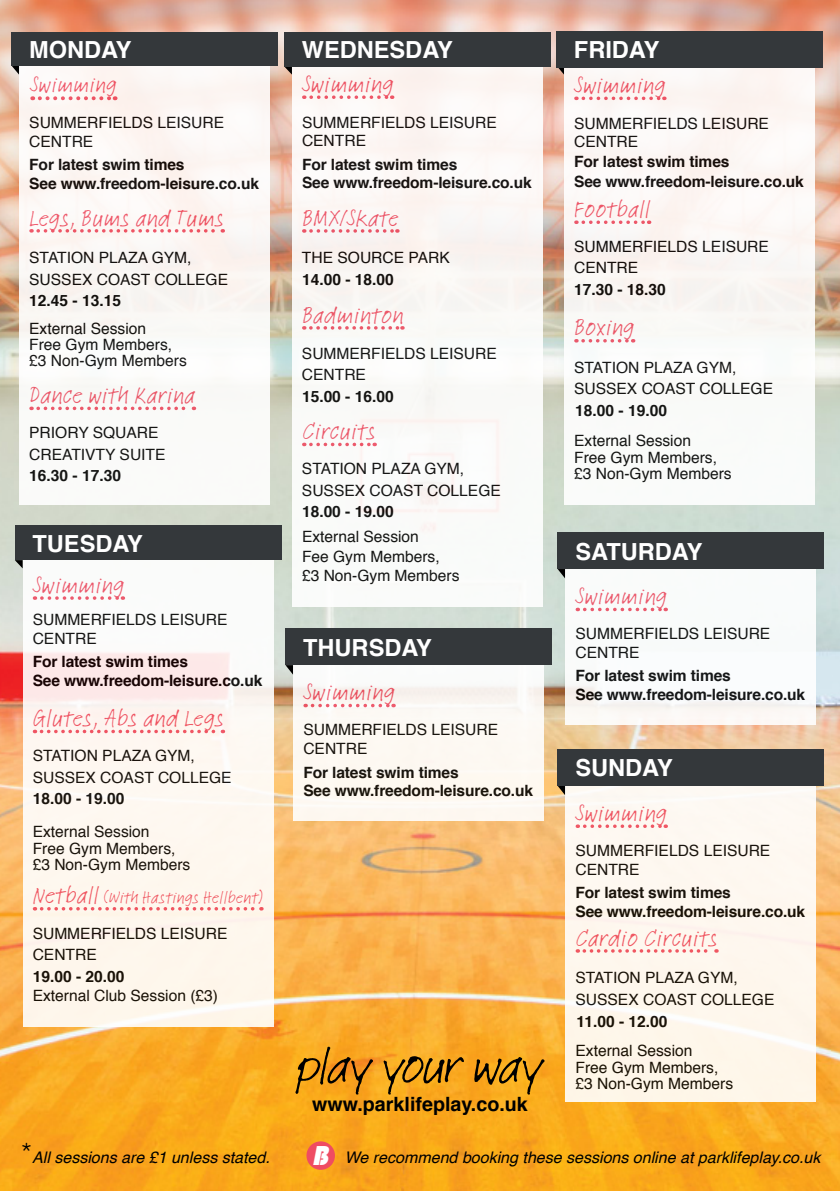
<style>
.page{position:relative;width:840px;height:1191px;background:#fff}
.page>*{position:absolute;margin:0;border:0;box-sizing:border-box;transform-origin:0 0}
.t1{font:24.8px "Feltpen Std";color:#ef4c62}
.t2{font:700 23.6px "Helvetica";color:#fff}
.t3{font:23.4px "Feltpen Std";color:#ef4c62}
.t4{font:700 19.6px "Helvetica";color:#000}
.t5{font:17.6px "Feltpen Std";color:#ef4c62}
.t6{font:italic 16px "Helvetica";color:#000}
.t7{font:15.6px/21.2px "Helvetica";color:#000}
.t8{font:700 15.6px/18.6px "Helvetica";letter-spacing:-.01em;color:#000}
.s1{font-size:24.8px}
.s2{font-weight:300;font-style:normal;font-size:28px}
.s3{font-family:"Bauhaus 93";font-size:28.2px;color:#fff}
</style>
<div class="page">
<img style="left:0;top:0;width:839px;height:1191px">
<svg style="left:556px;top:68px;width:7px;height:7px"></svg>
<svg style="left:284px;top:66px;width:8px;height:9px"></svg>
<div style="left:292px;top:51px;width:250px;height:556px;background:#faf9f7"></div>
<svg style="left:311px;top:95px;width:81px;height:4px"></svg>
<svg style="left:311px;top:229px;width:86px;height:4px"></svg>
<svg style="left:310px;top:326px;width:93px;height:4px"></svg>
<svg style="left:310px;top:443px;width:65px;height:3px"></svg>
<div style="left:284px;top:32px;width:266px;height:34px;background:#34383b"></div>
<svg style="left:15px;top:560px;width:8px;height:8px"></svg>
<svg style="left:23px;top:560px;width:250px;height:466px;fill:#fef7f0"></svg>
<svg style="left:42px;top:596px;width:81px;height:4px"></svg>
<svg style="left:41px;top:729px;width:182px;height:4px"></svg>
<svg style="left:42px;top:907px;width:220px;height:3px"></svg>
<div style="left:15px;top:526px;width:266px;height:34px;background:#34383b"></div>
<svg style="left:11px;top:66px;width:8px;height:9px"></svg>
<div style="left:19px;top:66px;width:251px;height:439px;background:#fbf9f6"></div>
<svg style="left:40px;top:96px;width:75px;height:4px"></svg>
<svg style="left:38px;top:229px;width:185px;height:4px"></svg>
<svg style="left:38px;top:406px;width:156px;height:4px"></svg>
<div style="left:11px;top:32px;width:267px;height:34px;background:#34383b"></div>
<div style="left:563px;top:68px;width:251px;height:437px;background:#faf9f7"></div>
<svg style="left:583px;top:97px;width:81px;height:3px"></svg>
<svg style="left:583px;top:220px;width:66px;height:4px"></svg>
<svg style="left:582px;top:339px;width:51px;height:3px"></svg>
<div style="left:556px;top:31px;width:266px;height:37px;background:#34383b"></div>
<svg style="left:557px;top:569px;width:8px;height:10px"></svg>
<div style="left:565px;top:559px;width:250px;height:166px;background:#fff"></div>
<svg style="left:584px;top:607px;width:81px;height:4px"></svg>
<div style="left:557px;top:532px;width:266px;height:37px;background:#34383b"></div>
<svg style="left:557px;top:786px;width:8px;height:9px"></svg>
<div style="left:565px;top:776px;width:250px;height:325px;background:#fef7ee"></div>
<svg style="left:584px;top:824px;width:81px;height:4px"></svg>
<svg style="left:584px;top:949px;width:132px;height:3px"></svg>
<div style="left:557px;top:749px;width:266px;height:37px;background:#34383b"></div>
<svg style="left:285px;top:665px;width:8px;height:10px"></svg>
<div style="left:293px;top:655px;width:250px;height:166px;background:#fdf9f2"></div>
<svg style="left:312px;top:704px;width:82px;height:3px"></svg>
<div style="left:285px;top:628px;width:266px;height:37px;background:#34383b"></div>
<div style="left:306px;top:1141px;width:29px;height:28px;background:#ef4c62;border-radius:50%"></div>
<svg style="left:295px;top:1046px;width:78px;height:48px;background:#ce8718"></svg>
<svg style="left:383px;top:1056px;width:80px;height:38px;background:#c6881b"></svg>
<svg style="left:474px;top:1057px;width:70px;height:37px;background:#c38518"></svg>
<h2 class="t2" style="left:29px;top:31px;width:104px">MONDAY</h2>
<h3 class="t3" style="left:30px;top:70px;width:88px">Swimming</h3>
<p class="t7" style="left:29px;top:114px;width:196px;line-height:18.6px">SUMMERFIELDS LEISURE<br>CENTRE</p>
<p class="t8" style="left:29px;top:156px;width:231px">For latest swim times<br>See www.freedom-leisure.co.uk</p>
<h1 class="t1" style="left:29px;top:202px;width:196px">Legs, Bums and Tums</h1>
<p class="t7" style="left:29px;top:248px;width:200px">STATION PLAZA GYM,<br>SUSSEX COAST COLLEGE</p>
<p class="t8" style="left:29px;top:292px;width:93px">12.45 - 13.15</p>
<p class="t7" style="left:29px;top:320px;width:159px;line-height:16.4px">External Session<br>Free Gym Members, £3 Non-Gym Members</p>
<h1 class="t1" style="left:29px;top:379px;width:167px">Dance with Karina</h1>
<p class="t7" style="left:29px;top:423px;width:138px">PRIORY SQUARE<br>CREATIVTY SUITE</p>
<p class="t8" style="left:29px;top:467px;width:93px">16.30 - 17.30</p>
<h2 class="t2" style="left:32px;top:524px;width:112px">TUESDAY</h2>
<h1 class="t1" style="left:33px;top:569px;width:93px">Swimming</h1>
<p class="t7" style="left:33px;top:611px;width:196px;line-height:18.6px">SUMMERFIELDS LEISURE<br>CENTRE</p>
<p class="t8" style="left:33px;top:652px;width:231px">For latest swim times<br>See www.freedom-leisure.co.uk</p>
<h1 class="t1" style="left:33px;top:702px;width:193px">Glutes, Abs and Legs</h1>
<p class="t7" style="left:33px;top:746px;width:200px">STATION PLAZA GYM,<br>SUSSEX COAST COLLEGE</p>
<p class="t8" style="left:33px;top:790px;width:93px">18.00 - 19.00</p>
<p class="t7" style="left:33px;top:824px;width:159px;line-height:16.4px">External Session<br>Free Gym Members, £3 Non-Gym Members</p>
<p class="t5" style="left:33px;top:886px;width:231px"><span class="s1">Netball</span> (With Hastings Hellbent)</p>
<p class="t7" style="left:33px;top:923px;width:196px">SUMMERFIELDS LEISURE<br>CENTRE</p>
<p class="t8" style="left:33px;top:967px;width:93px">19.00 - 20.00</p>
<p class="t7" style="left:33px;top:985px;width:187px">External Club Session (£3)</p>
<h2 class="t2" style="left:301px;top:31px;width:152px">WEDNESDAY</h2>
<h1 class="t1" style="left:302px;top:68px;width:93px">Swimming</h1>
<p class="t7" style="left:302px;top:113px;width:196px;line-height:18.6px">SUMMERFIELDS LEISURE<br>CENTRE</p>
<p class="t8" style="left:302px;top:155px;width:231px">For latest swim times<br>See www.freedom-leisure.co.uk</p>
<h1 class="t1" style="left:302px;top:202px;width:98px">BMX/Skate</h1>
<p class="t7" style="left:302px;top:248px;width:149px">THE SOURCE PARK</p>
<p class="t8" style="left:302px;top:271px;width:93px">14.00 - 18.00</p>
<h1 class="t1" style="left:302px;top:299px;width:103px">Badminton</h1>
<p class="t7" style="left:302px;top:343px;width:196px">SUMMERFIELDS LEISURE<br>CENTRE</p>
<p class="t8" style="left:302px;top:387px;width:93px">15.00 - 16.00</p>
<h1 class="t1" style="left:302px;top:415px;width:75px">Circuits</h1>
<p class="t7" style="left:302px;top:459px;width:200px">STATION PLAZA GYM,<br>SUSSEX COAST COLLEGE</p>
<p class="t8" style="left:302px;top:503px;width:93px">18.00 - 19.00</p>
<p class="t7" style="left:302px;top:528px;width:159px;line-height:19.4px">External Session<br>Fee Gym Members, £3 Non-Gym Members</p>
<h2 class="t2" style="left:303px;top:628px;width:130px">THURSDAY</h2>
<h1 class="t1" style="left:303px;top:676px;width:93px">Swimming</h1>
<p class="t7" style="left:303px;top:721px;width:196px;line-height:18.6px">SUMMERFIELDS LEISURE<br>CENTRE</p>
<p class="t8" style="left:303px;top:763px;width:231px">For latest swim times<br>See www.freedom-leisure.co.uk</p>
<p class="t4" style="left:312px;top:1087px;width:217px">www.parklifeplay.co.uk</p>
<h2 class="t2" style="left:573px;top:31px;width:87px">FRIDAY</h2>
<h1 class="t1" style="left:574px;top:69px;width:93px">Swimming</h1>
<p class="t7" style="left:574px;top:114px;width:196px;line-height:18.6px">SUMMERFIELDS LEISURE<br>CENTRE</p>
<p class="t8" style="left:574px;top:152px;width:231px;line-height:20px">For latest swim times<br>See www.freedom-leisure.co.uk</p>
<h1 class="t1" style="left:574px;top:193px;width:78px">Football</h1>
<p class="t7" style="left:574px;top:236px;width:196px">SUMMERFIELDS LEISURE<br>CENTRE</p>
<p class="t8" style="left:574px;top:281px;width:93px">17.30 - 18.30</p>
<h1 class="t1" style="left:574px;top:312px;width:62px">Boxing</h1>
<p class="t7" style="left:574px;top:358px;width:200px">STATION PLAZA GYM,<br>SUSSEX COAST COLLEGE</p>
<p class="t8" style="left:575px;top:402px;width:93px">18.00 - 19.00</p>
<p class="t7" style="left:574px;top:433px;width:159px;line-height:16.4px">External Session<br>Free Gym Members, £3 Non-Gym Members</p>
<h2 class="t2" style="left:575px;top:532px;width:128px">SATURDAY</h2>
<h1 class="t1" style="left:575px;top:580px;width:93px">Swimming</h1>
<p class="t7" style="left:575px;top:625px;width:196px;line-height:18.6px">SUMMERFIELDS LEISURE<br>CENTRE</p>
<p class="t8" style="left:575px;top:667px;width:231px">For latest swim times<br>See www.freedom-leisure.co.uk</p>
<h2 class="t2" style="left:575px;top:749px;width:99px">SUNDAY</h2>
<h1 class="t1" style="left:575px;top:797px;width:93px">Swimming</h1>
<p class="t7" style="left:575px;top:842px;width:196px;line-height:18.6px">SUMMERFIELDS LEISURE<br>CENTRE</p>
<p class="t8" style="left:575px;top:883px;width:231px">For latest swim times<br>See www.freedom-leisure.co.uk</p>
<h1 class="t1" style="left:575px;top:922px;width:144px">Cardio Circuits</h1>
<p class="t7" style="left:575px;top:967px;width:200px">STATION PLAZA GYM,<br>SUSSEX COAST COLLEGE</p>
<p class="t8" style="left:576px;top:1012px;width:92px">11.00 - 12.00</p>
<p class="t7" style="left:575px;top:1043px;width:159px;line-height:16.4px">External Session<br>Free Gym Members, £3 Non-Gym Members</p>
<p class="t6" style="left:21px;top:1145px;width:250px"><span class="s2">*</span>All sessions are £1 unless stated.</p>
<p class="t6" style="left:311px;top:1145px;width:510px"><span class="s3">B</span> We recommend booking these sessions online at parklifeplay.co.uk</p>
</div>
